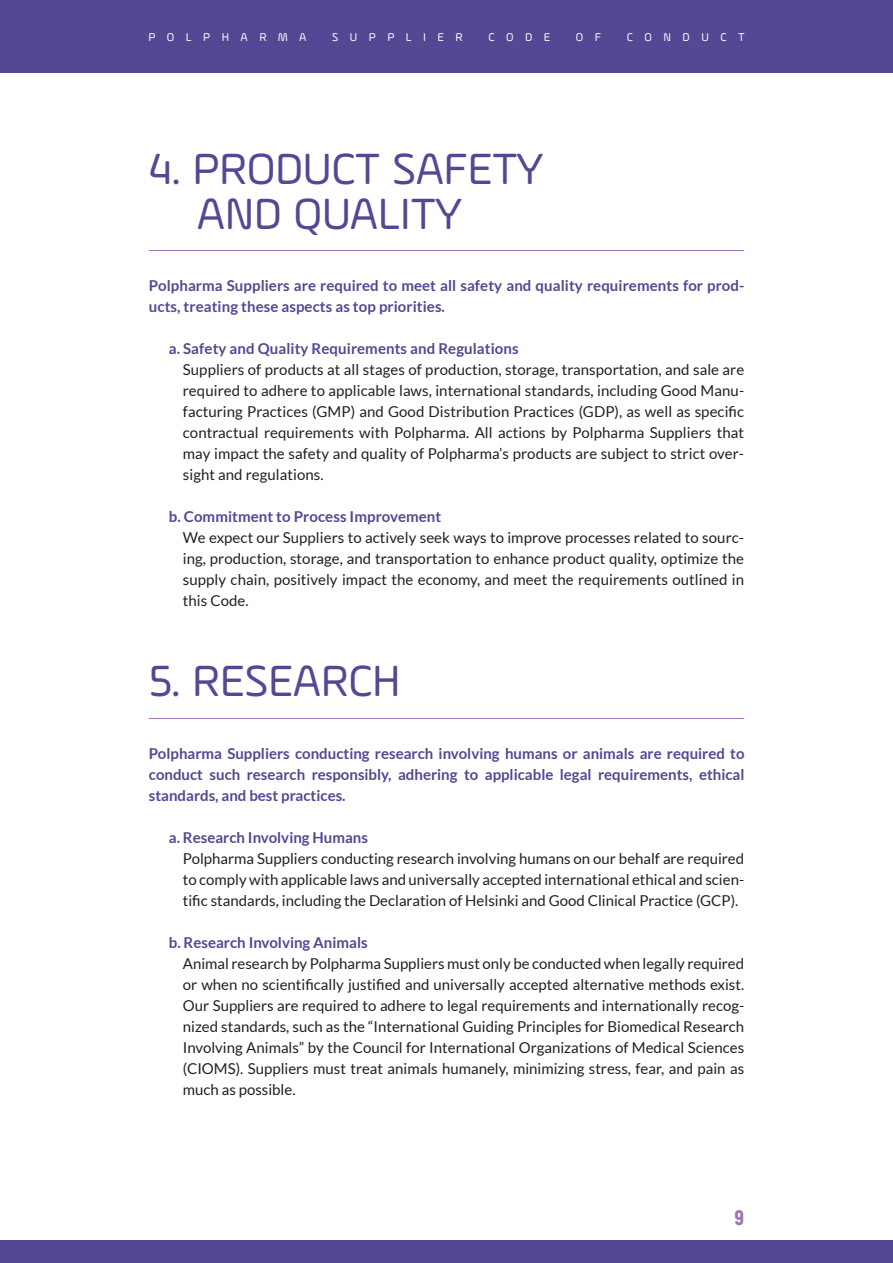
<style>
.page{position:relative;width:893px;height:1263px;background:#fff}
.page>*{position:absolute;margin:0;border:0;box-sizing:border-box;transform-origin:0 0}
.t1{font:46.5px/45px "Ample Soft";letter-spacing:-.01em;color:#554793}
.t2{font:900 21px "Akrobat";color:#9e76b3}
.t3{font:15px/21px "Lato";color:#231f20;text-align:justify}
.t4{font:700 15px/21px "Lato";letter-spacing:.005em;color:#554793}
.t5{font:12px "Ample Soft";letter-spacing:.96em;color:#fff}
</style>
<div class="page">
<div style="left:0;top:0;width:893px;height:72px;background:#554793"></div>
<div style="left:0;top:1241px;width:893px;height:22px;background:#554793"></div>
<hr style="left:149px;top:250px;width:595px;height:1px;background:#9e76b3">
<hr style="left:149px;top:718px;width:595px;height:1px;background:#9e76b3">
<p class="t5" style="left:148px;top:33px;width:160px">POLPHARMA</p>
<p class="t5" style="left:332px;top:33px;width:132px">SUPPLIER</p>
<p class="t5" style="left:488px;top:33px;width:63px">CODE</p>
<p class="t5" style="left:576px;top:33px;width:27px">O F</p>
<p class="t5" style="left:627px;top:33px;width:119px">CONDUCT</p>
<h1 class="t1" style="left:197px;top:151px;width:349px;text-indent:-48px">4. PRODUCT SAFETY<br>AND QUALITY</h1>
<p class="t4" style="left:149px;top:274px;width:597px">Polpharma Suppliers are required to meet all safety and quality requirements for prod&shy;ucts, treating these aspects as top priorities.</p>
<p class="t4" style="left:169px;top:337px;width:351px">a. Safety and Quality Requirements and Regulations</p>
<p class="t3" style="left:183px;top:358px;width:563px">Suppliers of products at all stages of production, storage, transportation, and sale are required to adhere to applicable laws, international standards, including Good Manu&shy;facturing Practices (GMP) and Good Distribution Practices (GDP), as well as specific contractual requirements with Polpharma. All actions by Polpharma Suppliers that may impact the safety and quality of Polpharma’s products are subject to strict over&shy;sight and regulations.</p>
<p class="t4" style="left:169px;top:505px;width:274px">b. Commitment to Process Improvement</p>
<p class="t3" style="left:183px;top:526px;width:563px">We expect our Suppliers to actively seek ways to improve processes related to sourc&shy;ing, production, storage, and transportation to enhance product quality, optimize the supply chain, positively impact the economy, and meet the requirements outlined in this Code.</p>
<h1 class="t1" style="left:149px;top:664px;width:253px">5. RESEARCH</h1>
<p class="t4" style="left:149px;top:742px;width:597px;text-align:justify">Polpharma Suppliers conducting research involving humans or animals are required to conduct such research responsibly, adhering to applicable legal requirements, ethical standards, and best practices.</p>
<p class="t4" style="left:169px;top:826px;width:201px">a. Research Involving Humans</p>
<p class="t3" style="left:183px;top:847px;width:563px">Polpharma Suppliers conducting research involving humans on our behalf are required to comply with applicable laws and universally accepted international ethical and scien&shy;tific standards, including the Declaration of Helsinki and Good Clinical Practice (GCP).</p>
<p class="t4" style="left:169px;top:931px;width:200px">b. Research Involving Animals</p>
<p class="t3" style="left:183px;top:952px;width:563px">Animal research by Polpharma Suppliers must only be conducted when legally required or when no scientifically justified and universally accepted alternative methods exist.<br>Our Suppliers are required to adhere to legal requirements and internationally recog&shy;nized standards, such as the “International Guiding Principles for Biomedical Research Involving Animals” by the Council for International Organizations of Medical Sciences (CIOMS). Suppliers must treat animals humanely, minimizing stress, fear, and pain as much as possible.</p>
<h2 class="t2" style="left:734px;top:1208px;width:11px">9</h2>
</div>
